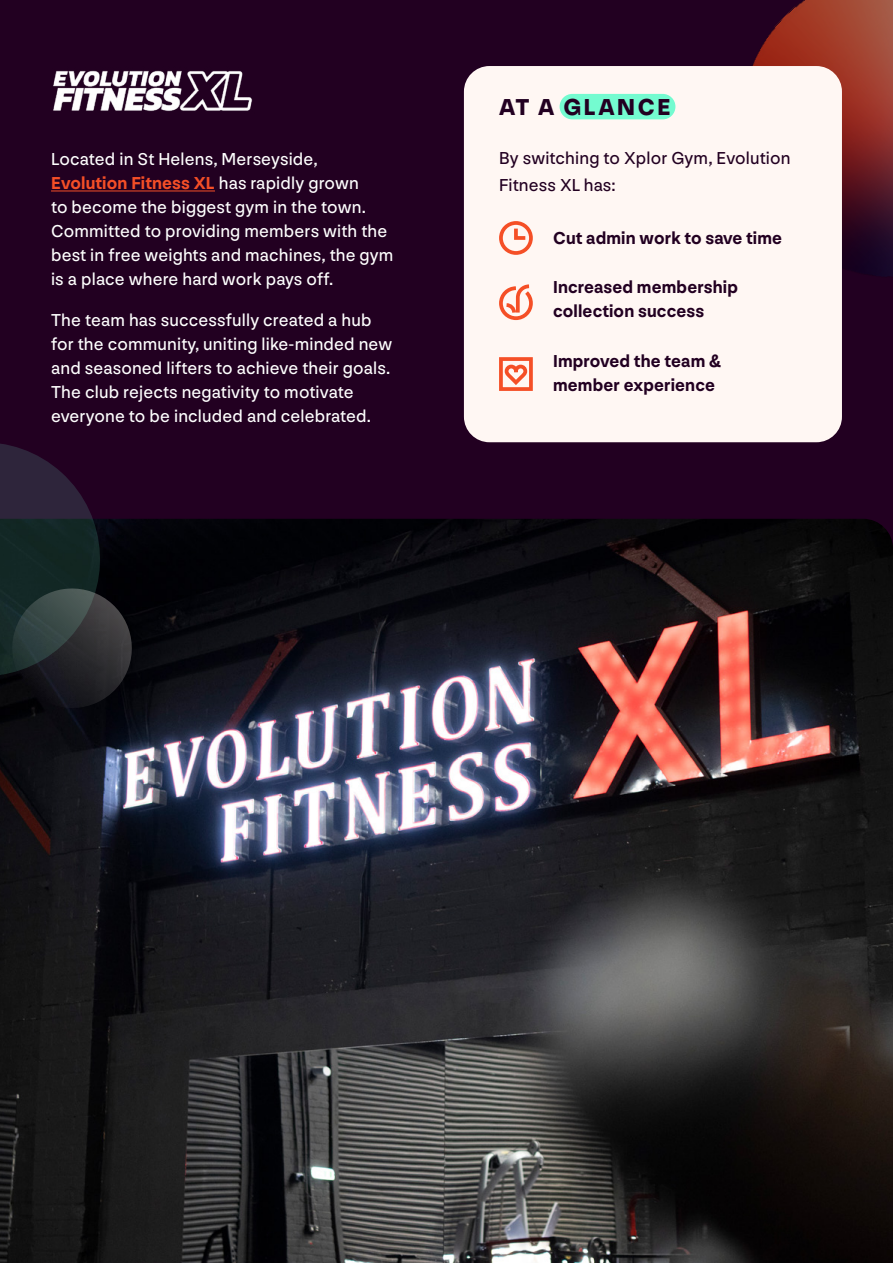
<style>
.page{position:relative;width:893px;height:1263px;background:#220021}
.page>*{position:absolute;margin:0;border:0;box-sizing:border-box;transform-origin:0 0}
.t1{font:900 24px "NN Nouvelle Grotesk STD";letter-spacing:.11em;color:#220021}
.t2{font:18px/24px "NN Nouvelle Grotesk STD";letter-spacing:.01em;color:#fff}
.t3{font:700 18px/24px "NN Nouvelle Grotesk STD";letter-spacing:.01em;color:#220021}
.t4{font:18px/27px "NN Nouvelle Grotesk STD";letter-spacing:.01em;color:#220021}
.s1{font-weight:700;color:#f44e27}
</style>
<div class="page">
<img style="left:0;top:519px;width:893px;height:744px">
<hr style="left:51px;top:190px;width:164px;height:1px;background:#f44e27">
<img style="left:752px;top:0;width:141px;height:276px">
<div style="left:464px;top:66px;width:378px;height:376px;background:#fff7f3;border-radius:26px"></div>
<div style="left:560px;top:94px;width:115px;height:25px;background:#74fbd0;border-radius:13px"></div>
<svg style="left:499px;top:221px;width:34px;height:34px"></svg>
<svg style="left:499px;top:357px;width:34px;height:34px"></svg>
<svg style="left:0;top:443px;width:138px;height:272px"></svg>
<svg style="left:499px;top:284px;width:34px;height:37px"></svg>
<img style="left:53px;top:70px;width:200px;height:41px">
<p class="t2" style="left:51px;top:147px;width:344px">Located in St Helens, Merseyside, <span class="s1">Evolution Fitness XL</span> has rapidly grown<br>to become the biggest gym in the town.<br>Committed to providing members with the best in free weights and machines, the gym is a place where hard work pays off.</p>
<p class="t2" style="left:51px;top:308px;width:343px">The team has successfully created a hub for the community, uniting like-minded new and seasoned lifters to achieve their goals.<br>The club rejects negativity to motivate everyone to be included and celebrated.</p>
<h1 class="t1" style="left:499px;top:91px;width:173px">AT A GLANCE</h1>
<p class="t4" style="left:499px;top:145px;width:293px">By switching to Xplor Gym, Evolution<br>Fitness XL has:</p>
<p class="t3" style="left:553px;top:226px;width:231px">Cut admin work to save time</p>
<p class="t3" style="left:553px;top:276px;width:186px">Increased membership collection success</p>
<p class="t3" style="left:553px;top:349px;width:170px">Improved the team &amp; member experience</p>
</div>
